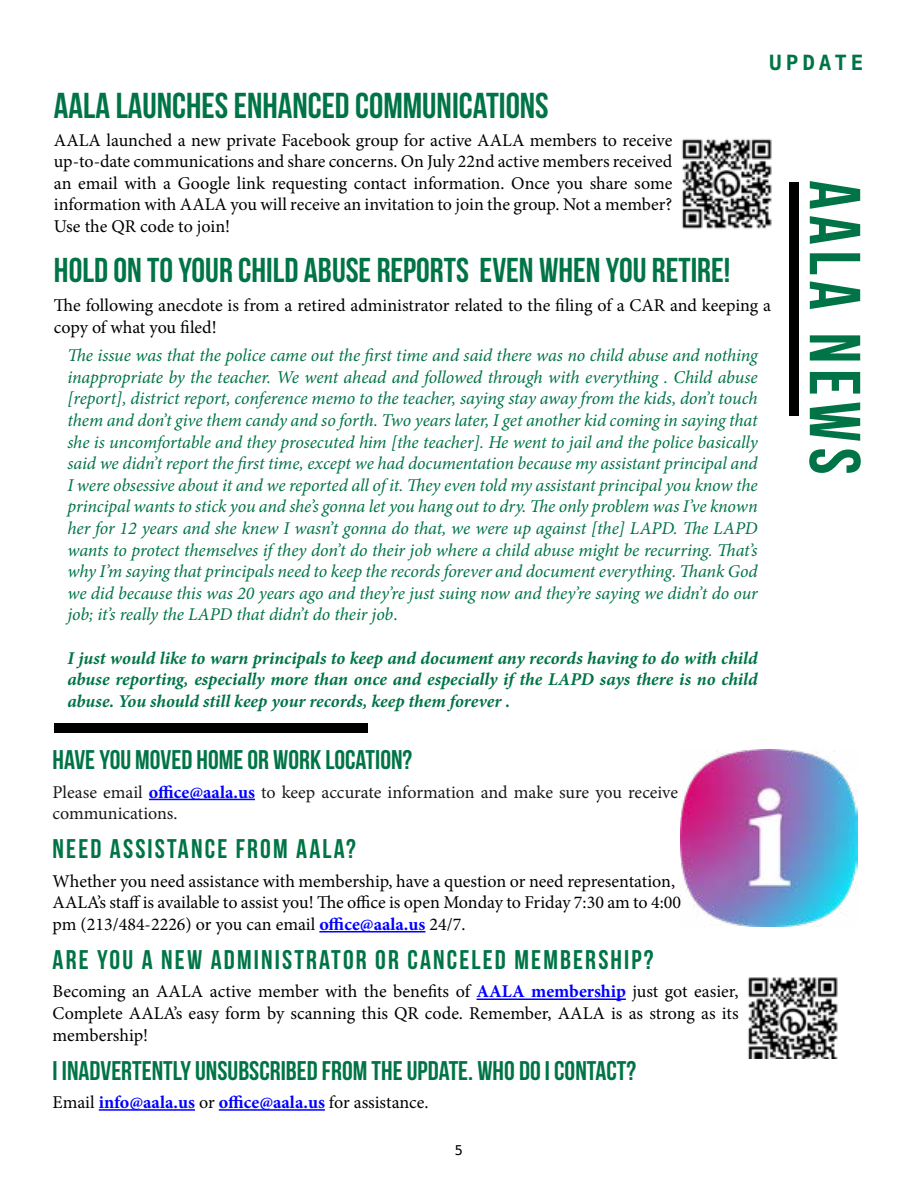
<style>
.page{position:relative;width:918px;height:1188px;background:#fff}
.page>*{position:absolute;margin:0;border:0;box-sizing:border-box;transform-origin:0 0}
.t1{font:72px "Bebas Neue";letter-spacing:.08em;color:#007447}
.t2{font:36px "Bebas Neue";color:#007447}
.t3{font:34.5px "Bebas Neue";color:#007447}
.t4{font:27px "Bebas Neue";color:#007447}
.t5{font:27px "Bebas Neue";letter-spacing:.08em;color:#007447}
.t6{font:700 21px "Hack";letter-spacing:.18em;color:#007447}
.t7{font:italic 18px/21.6px "Minion Pro";letter-spacing:-.01em;color:#007447;text-align:justify}
.t8{font:18px/21.6px "Minion Pro";letter-spacing:-.005em;color:#000;text-align:justify}
.t9{font:italic 700 18px/21.6px "Minion Pro";letter-spacing:-.005em;color:#007447;text-align:justify}
.t10{font:18px/21.6px "Minion Pro";color:#191919}
.t11{font:700 18px "Minion Pro";color:#00f}
.t12{font:13.5px "Hack";color:#000}
.s1{font-style:normal}
.s2{font-weight:700;color:#00f}
.s3{font-weight:400;color:#000}
</style>
<div class="page">
<img style="left:682px;top:139px;width:90px;height:90px">
<hr style="left:149px;top:799px;width:106px;height:1px;background:#00f">
<hr style="left:319px;top:931px;width:106px;height:2px;background:#00f">
<hr style="left:477px;top:999px;width:149px;height:1px;background:#00f">
<hr style="left:99px;top:1109px;width:96px;height:2px;background:#00f">
<hr style="left:219px;top:1109px;width:106px;height:2px;background:#00f">
<img style="left:680px;top:749px;width:178px;height:178px">
<img style="left:748px;top:977px;width:90px;height:81px">
<div style="left:54px;top:723px;width:313px;height:10px;background:#000"></div>
<div style="left:789px;top:182px;width:10px;height:234px;background:#000"></div>
<p class="t6" style="left:769px;top:49px;width:96px">UPDATE</p>
<h2 class="t2" style="left:54px;top:86px;width:496px">AALA LAUNCHES ENHANCED COMMUNICATIONS</h2>
<p class="t8" style="left:54px;top:129px;width:620px">AALA launched a new private Facebook group for active AALA members to receive up-to-date communications and share concerns. On July 22nd active members received an email with a Google link requesting contact information. Once you share some information with AALA you will receive an invitation to join the group. Not a member?<br>Use the QR code to join!</p>
<h3 class="t3" style="left:54px;top:251px;width:678px">HOLD ON TO YOUR CHILD ABUSE REPORTS EVEN WHEN YOU RETIRE!</h3>
<p class="t8" style="left:54px;top:295px;width:719px">The following anecdote is from a retired administrator related to the filing of a CAR and keeping a copy of what you filed!</p>
<p class="t7" style="left:67px;top:345px;width:692px">The issue was that the police came out the first time and said there was no child abuse and nothing inappropriate by the teacher. We went ahead and followed through with everything . Child abuse [report], district report, conference memo to the teacher, saying stay away from the kids, don’t touch them and don’t give them candy and so forth. Two years later, I get another kid coming in saying that she is uncomfortable and they prosecuted him [the teacher]. He went to jail and the police basically said we didn’t report the first time, except we had documentation because my assistant principal and I were obsessive about it and we reported all of it. They even told my assistant principal you know the principal wants to stick you and she’s gonna let you hang out to dry. The only problem was I’ve known her for 12 years and she knew I wasn’t gonna do that, we were up against [the] LAPD. The LAPD wants to protect themselves if they don’t do their job where a child abuse might be recurring. That’s why I’m saying that principals need to keep the records forever and document everything. Thank God we did because this was 20 years ago and they’re just suing now and they’re saying we didn’t do our job; it’s really the LAPD that didn’t do their job<span class="s1">.</span></p>
<p class="t9" style="left:67px;top:647px;width:692px">I just would like to warn principals to keep and document any records having to do with child abuse reporting, especially more than once and especially if the LAPD says there is no child abuse. You should still keep your records, keep them forever .</p>
<h3 class="t4" style="left:53px;top:745px;width:361px">HAVE YOU MOVED HOME OR WORK LOCATION?</h3>
<p class="t10" style="left:53px;top:781px;width:627px">Please email <span class="s2">office@aala.us</span> to keep accurate information and make sure you receive communications.</p>
<h3 class="t5" style="left:53px;top:834px;width:305px">NEED ASSISTANCE FROM AALA?</h3>
<p class="t8" style="left:53px;top:870px;width:630px;text-align:left">Whether you need assistance with membership, have a question or need representation,<br>AALA’s staff is available to assist you! The office is open Monday to Friday 7:30 am to 4:00 pm (213/484-2226) or you can email <span class="s2">office@aala.us</span> 24/7.</p>
<h3 class="t5" style="left:53px;top:945px;width:603px">ARE YOU A NEW ADMINISTRATOR OR CANCELED MEMBERSHIP?</h3>
<p class="t8" style="left:53px;top:981px;width:688px">Becoming an AALA active member with the benefits of <span class="s2">AALA membership</span> just got easier, Complete AALA’s easy form by scanning this QR code. Remember, AALA is as strong as its membership!</p>
<h3 class="t4" style="left:53px;top:1056px;width:585px">I INADVERTENTLY UNSUBSCRIBED FROM THE UPDATE. WHO DO I CONTACT?</h3>
<p class="t11" style="left:53px;top:1090px;width:377px"><span class="s3">Email</span> info@aala.us <span class="s3">or</span> office@aala.us <span class="s3">for assistance.</span></p>
<p class="t12" style="left:455px;top:1142px;width:10px">5</p>
<h1 class="t1" style="left:874px;top:180px;width:296px;rotate:90deg">AALA NEWS</h1>
</div>
